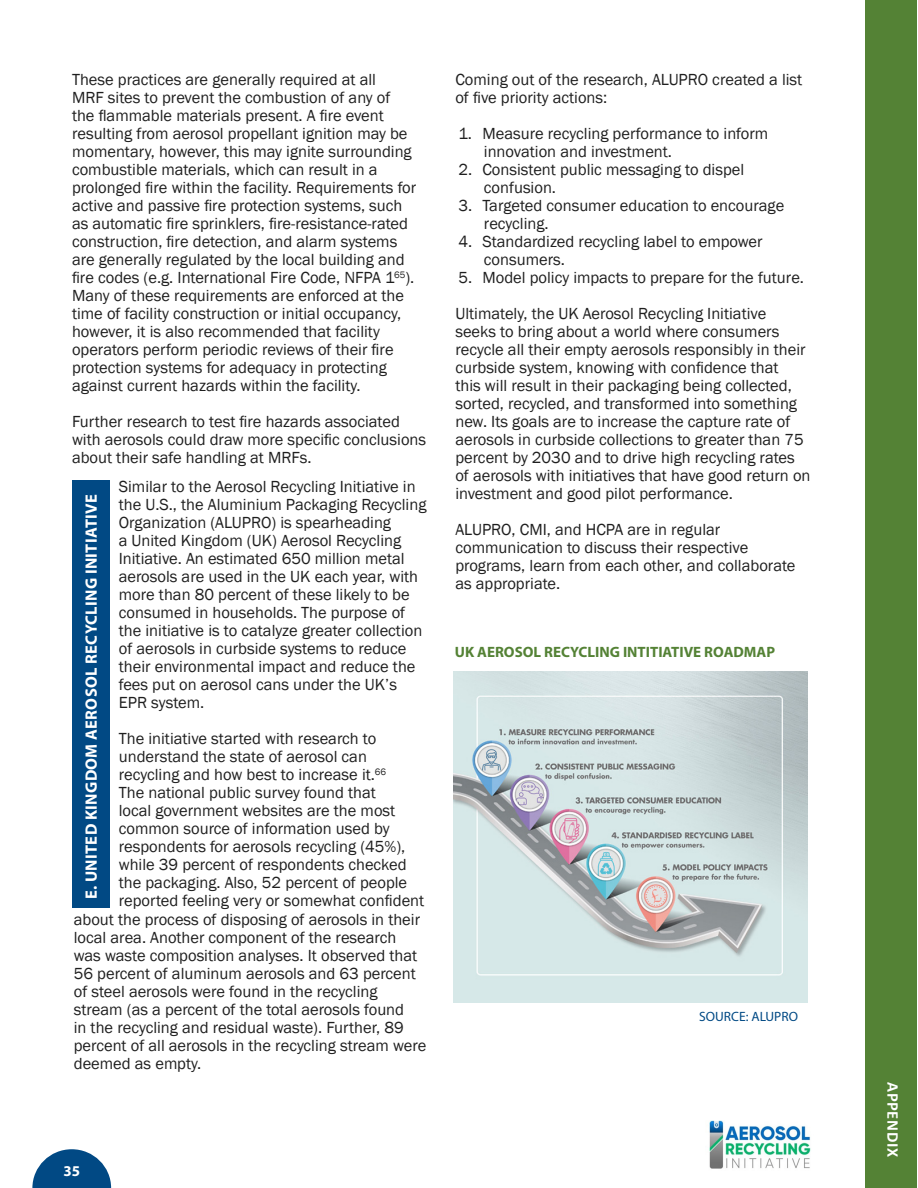
<style>
.page{position:relative;width:918px;height:1188px;background:#fff}
.page>*{position:absolute;margin:0;border:0;box-sizing:border-box;transform-origin:0 0}
.t1{font:16.5px/18px "Franklin Gothic";color:#1f1f1f}
.t2{font:700 16.5px "Myriad Pro";letter-spacing:.02em;color:#fff}
.t3{font:700 16.5px "Calibri";letter-spacing:.04em;color:#fff}
.t4{font:700 15px "Myriad Pro";color:#548235}
.t5{font:700 15px "Myriad Pro";color:#fff}
.t6{font:13.5px "Myriad Pro";color:#014984}
</style>
<div class="page">
<div style="left:865px;top:0;width:51px;height:1188px;background:#548235"></div>
<svg style="left:32px;top:1149px;width:79px;height:39px"></svg>
<img style="left:709px;top:1120px;width:102px;height:49px">
<img style="left:454px;top:671px;width:353px;height:332px">
<div style="left:72px;top:481px;width:38px;height:427px;background:#014984"></div>
<p class="t1" style="left:72px;top:71px;width:346px">These practices are generally required at all<br>MRF sites to prevent the combustion of any of the flammable materials present. A fire event resulting from aerosol propellant ignition may be momentary, however, this may ignite surrounding combustible materials, which can result in a prolonged fire within the facility. Requirements for active and passive fire protection systems, such as automatic fire sprinklers, fire-resistance-rated construction, fire detection, and alarm systems are generally regulated by the local building and fire codes (e.g. International Fire Code, NFPA 1<sup>65</sup>).<br>Many of these requirements are enforced at the time of facility construction or initial occupancy, however, it is also recommended that facility operators perform periodic reviews of their fire protection systems for adequacy in protecting against current hazards within the facility.</p>
<p class="t1" style="left:72px;top:413px;width:356px">Further research to test fire hazards associated with aerosols could draw more specific conclusions about their safe handling at MRFs.</p>
<p class="t1" style="left:119px;top:478px;width:309px">Similar to the Aerosol Recycling Initiative in the U.S., the Aluminium Packaging Recycling Organization (ALUPRO) is spearheading<br>a United Kingdom (UK) Aerosol Recycling Initiative. An estimated 650 million metal aerosols are used in the UK each year, with more than 80 percent of these likely to be consumed in households. The purpose of the initiative is to catalyze greater collection of aerosols in curbside systems to reduce their environmental impact and reduce the fees put on aerosol cans under the UK’s EPR system.</p>
<p class="t1" style="left:119px;top:730px;width:259px">The initiative started with research to</p>
<p class="t1" style="left:119px;top:748px;width:250px">understand the state of aerosol can</p>
<p class="t1" style="left:119px;top:766px;width:269px">recycling and how best to increase it.<sup>66</sup></p>
<p class="t1" style="left:119px;top:784px;width:259px">The national public survey found that</p>
<p class="t1" style="left:119px;top:802px;width:278px">local government websites are the most</p>
<p class="t1" style="left:119px;top:820px;width:272px">common source of information used by</p>
<p class="t1" style="left:119px;top:838px;width:288px">respondents for aerosols recycling (45%),</p>
<p class="t1" style="left:119px;top:856px;width:289px">while 39 percent of respondents checked</p>
<p class="t1" style="left:119px;top:874px;width:290px">the packaging. Also, 52 percent of people</p>
<p class="t1" style="left:119px;top:892px;width:307px">reported feeling very or somewhat confident</p>
<p class="t1" style="left:74px;top:911px;width:348px">about the process of disposing of aerosols in their</p>
<p class="t1" style="left:74px;top:929px;width:324px">local area. Another component of the research</p>
<p class="t1" style="left:74px;top:947px;width:345px">was waste composition analyses. It observed that</p>
<p class="t1" style="left:74px;top:965px;width:344px">56 percent of aluminum aerosols and 63 percent</p>
<p class="t1" style="left:74px;top:983px;width:305px">of steel aerosols were found in the recycling</p>
<p class="t1" style="left:74px;top:1001px;width:332px">stream (as a percent of the total aerosols found</p>
<p class="t1" style="left:74px;top:1019px;width:332px">in the recycling and residual waste). Further, 89</p>
<p class="t1" style="left:74px;top:1037px;width:354px">percent of all aerosols in the recycling stream were</p>
<p class="t1" style="left:74px;top:1055px;width:129px">deemed as empty.</p>
<p class="t2" style="left:80px;top:899px;width:406px;rotate:-90deg">E. UNITED KINGDOM AEROSOL RECYCLING INITIATIVE</p>
<p class="t1" style="left:455px;top:71px;width:348px">Coming out of the research, ALUPRO created a list of five priority actions:</p>
<p class="t1" style="left:484px;top:125px;width:286px;text-indent:-26px">1. Measure recycling performance to inform innovation and investment.</p>
<p class="t1" style="left:484px;top:161px;width:262px;text-indent:-26px">2. Consistent public messaging to dispel confusion.</p>
<p class="t1" style="left:484px;top:197px;width:302px;text-indent:-26px">3. Targeted consumer education to encourage recycling.</p>
<p class="t1" style="left:484px;top:233px;width:280px;text-indent:-26px">4. Standardized recycling label to empower consumers.</p>
<p class="t1" style="left:458px;top:269px;width:347px">5. Model policy impacts to prepare for the future.</p>
<p class="t1" style="left:455px;top:305px;width:357px">Ultimately, the UK Aerosol Recycling Initiative seeks to bring about a world where consumers recycle all their empty aerosols responsibly in their curbside system, knowing with confidence that<br>this will result in their packaging being collected, sorted, recycled, and transformed into something new. Its goals are to increase the capture rate of aerosols in curbside collections to greater than 75 percent by 2030 and to drive high recycling rates of aerosols with initiatives that have good return on investment and good pilot performance.</p>
<p class="t1" style="left:455px;top:521px;width:342px">ALUPRO, CMI, and HCPA are in regular communication to discuss their respective programs, learn from each other, and collaborate as appropriate.</p>
<p class="t4" style="left:455px;top:643px;width:322px">UK AEROSOL RECYCLING INTITIATIVE ROADMAP</p>
<p class="t6" style="left:699px;top:1008px;width:100px">SOURCE: ALUPRO</p>
<p class="t5" style="left:63px;top:1162px;width:18px">35</p>
<p class="t3" style="left:905px;top:1082px;width:76px;rotate:90deg">APPENDIX</p>
</div>
